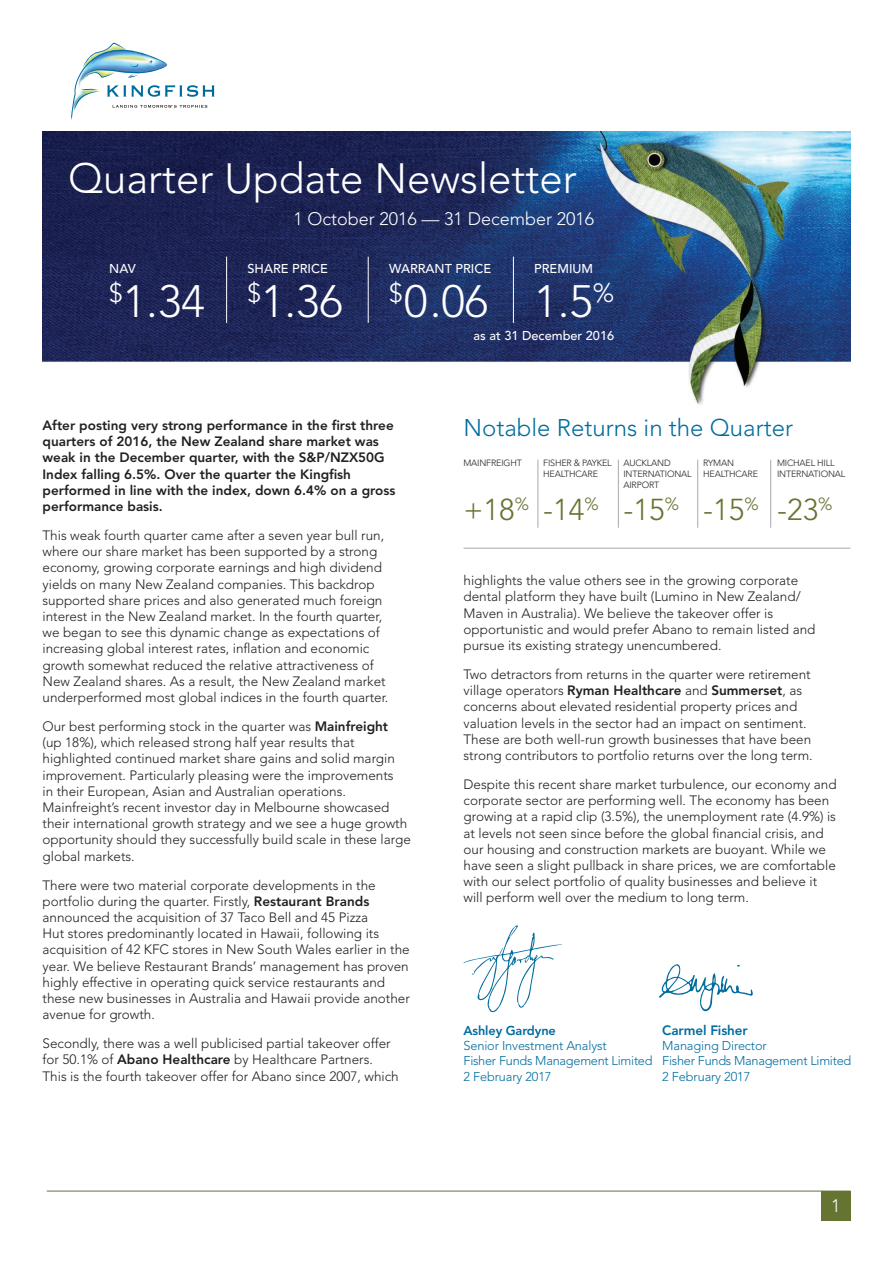
<style>
.page{position:relative;width:893px;height:1263px;background:#fff}
.page>*{position:absolute;margin:0;border:0;box-sizing:border-box;transform-origin:0 0}
.t1{font:300 45px "Avenir";color:#fff}
.t2{font:300 42px "Avenir";color:#fff}
.t3{font:300 30px "Avenir";color:#667431}
.t4{font:300 24px "Avenir";color:#006c9e}
.t5{font:300 18px "Avenir";color:#fff}
.t6{font:300 13.5px/16.2px "Avenir";color:#231f20}
.t7{font:800 13.5px/16.2px "Avenir";color:#231f20}
.t8{font:800 13.5px "Avenir";letter-spacing:-.01em;color:#006c9e}
.t9{font:300 12.75px/15.3px "Avenir";letter-spacing:-.01em;color:#006c9e}
.t10{font:500 12.75px "Avenir";color:#fff}
.t11{font:800 12.75px "Avenir";letter-spacing:-.01em;color:#006c9e}
.t12{font:300 9px/10.8px "Avenir";letter-spacing:-.02em;color:#231f20}
.s1{font-weight:800}
</style>
<div class="page">
<img style="left:42px;top:132px;width:808px;height:273px">
<svg style="left:71px;top:42px;width:144px;height:78px"></svg>
<hr style="left:47px;top:1191px;width:803px;height:1px;background:#667431">
<div style="left:821px;top:1191px;width:29px;height:29px;background:#667431"></div>
<hr style="left:226px;top:257px;width:1px;height:66px;background:#fff">
<hr style="left:368px;top:257px;width:1px;height:66px;background:#fff">
<hr style="left:538px;top:460px;width:1px;height:68px;background:#a8a9ad">
<hr style="left:463px;top:548px;width:387px;height:1px;background:#a8a9ad">
<hr style="left:618px;top:460px;width:1px;height:68px;background:#a8a9ad">
<hr style="left:697px;top:460px;width:1px;height:68px;background:#a8a9ad">
<hr style="left:770px;top:460px;width:1px;height:68px;background:#a8a9ad">
<svg style="left:659px;top:964px;width:94px;height:48px"></svg>
<svg style="left:463px;top:925px;width:99px;height:87px"></svg>
<hr style="left:513px;top:257px;width:1px;height:66px;background:#fff">
<h2 class="t2" style="left:68px;top:154px;width:510px">Quarter Update Newsletter</h2>
<h3 class="t5" style="left:293px;top:208px;width:302px">1 October 2016 — 31 December 2016</h3>
<p class="t10" style="left:109px;top:261px;width:28px">NAV</p>
<h1 class="t1" style="left:109px;top:275px;width:97px"><sup>$</sup>1.34</h1>
<p class="t10" style="left:247px;top:261px;width:82px">SHARE PRICE</p>
<h1 class="t1" style="left:247px;top:275px;width:97px"><sup>$</sup>1.36</h1>
<p class="t10" style="left:389px;top:261px;width:104px">WARRANT PRICE</p>
<h1 class="t1" style="left:389px;top:275px;width:101px"><sup>$</sup>0.06</h1>
<p class="t10" style="left:474px;top:329px;width:142px">as at 31 December 2016</p>
<p class="t10" style="left:534px;top:261px;width:60px">PREMIUM</p>
<h1 class="t1" style="left:534px;top:275px;width:81px">1.5<sup>%</sup></h1>
<p class="t7" style="left:43px;top:417px;width:354px">After posting very strong performance in the first three quarters of 2016, the New Zealand share market was weak in the December quarter, with the S&amp;P/NZX50G Index falling 6.5%. Over the quarter the Kingfish performed in line with the index, down 6.4% on a gross performance basis.</p>
<p class="t6" style="left:43px;top:527px;width:347px">This weak fourth quarter came after a seven year bull run, where our share market has been supported by a strong economy, growing corporate earnings and high dividend yields on many New Zealand companies. This backdrop supported share prices and also generated much foreign interest in the New Zealand market. In the fourth quarter, we began to see this dynamic change as expectations of increasing global interest rates, inflation and economic growth somewhat reduced the relative attractiveness of New Zealand shares. As a result, the New Zealand market underperformed most global indices in the fourth quarter.</p>
<p class="t6" style="left:43px;top:718px;width:370px">Our best performing stock in the quarter was <span class="s1">Mainfreight<br></span>(up 18%), which released strong half year results that highlighted continued market share gains and solid margin improvement. Particularly pleasing were the improvements<br>in their European, Asian and Australian operations.<br>Mainfreight’s recent investor day in Melbourne showcased their international growth strategy and we see a huge growth opportunity should they successfully build scale in these large global markets.</p>
<p class="t6" style="left:43px;top:877px;width:369px">There were two material corporate developments in the portfolio during the quarter. Firstly, <span class="s1">Restaurant Brands </span>announced the acquisition of 37 Taco Bell and 45 Pizza<br>Hut stores predominantly located in Hawaii, following its acquisition of 42 KFC stores in New South Wales earlier in the year. We believe Restaurant Brands’ management has proven highly effective in operating quick service restaurants and these new businesses in Australia and Hawaii provide another avenue for growth.</p>
<p class="t6" style="left:43px;top:1035px;width:358px">Secondly, there was a well publicised partial takeover offer for 50.1% of <span class="s1">Abano Healthcare</span> by Healthcare Partners.<br>This is the fourth takeover offer for Abano since 2007, which</p>
<h3 class="t4" style="left:463px;top:413px;width:331px">Notable Returns in the Quarter</h3>
<p class="t12" style="left:463px;top:458px;width:60px">MAINFREIGHT</p>
<h3 class="t3" style="left:463px;top:492px;width:67px">+18<sup>%</sup></h3>
<p class="t12" style="left:543px;top:458px;width:70px">FISHER &amp; PAYKEL<br>HEALTHCARE</p>
<h3 class="t3" style="left:543px;top:492px;width:57px">-14<sup>%</sup></h3>
<p class="t12" style="left:623px;top:458px;width:70px">AUCKLAND<br>INTERNATIONAL<br>AIRPORT</p>
<h3 class="t3" style="left:623px;top:492px;width:57px">-15<sup>%</sup></h3>
<p class="t12" style="left:703px;top:458px;width:56px">RYMAN<br>HEALTHCARE</p>
<h3 class="t3" style="left:703px;top:492px;width:57px">-15<sup>%</sup></h3>
<p class="t12" style="left:777px;top:458px;width:70px">MICHAEL HILL<br>INTERNATIONAL</p>
<h3 class="t3" style="left:777px;top:492px;width:57px">-23<sup>%</sup></h3>
<p class="t6" style="left:463px;top:573px;width:353px">highlights the value others see in the growing corporate dental platform they have built (Lumino in New Zealand/ Maven in Australia). We believe the takeover offer is opportunistic and would prefer Abano to remain listed and pursue its existing strategy unencumbered.</p>
<p class="t6" style="left:463px;top:666px;width:351px">Two detractors from returns in the quarter were retirement village operators <span class="s1">Ryman Healthcare</span> and <span class="s1">Summerset</span>, as concerns about elevated residential property prices and valuation levels in the sector had an impact on sentiment.<br>These are both well-run growth businesses that have been strong contributors to portfolio returns over the long term.</p>
<p class="t6" style="left:463px;top:776px;width:375px">Despite this recent share market turbulence, our economy and corporate sector are performing well. The economy has been growing at a rapid clip (3.5%), the unemployment rate (4.9%) is at levels not seen since before the global financial crisis, and our housing and construction markets are buoyant. While we have seen a slight pullback in share prices, we are comfortable with our select portfolio of quality businesses and believe it will perform well over the medium to long term.</p>
<p class="t11" style="left:463px;top:1023px;width:94px">Ashley Gardyne</p>
<p class="t9" style="left:463px;top:1038px;width:191px">Senior Investment Analyst<br>Fisher Funds Management Limited<br>2 February 2017</p>
<p class="t8" style="left:662px;top:1022px;width:87px">Carmel Fisher</p>
<p class="t9" style="left:662px;top:1038px;width:191px">Managing Director<br>Fisher Funds Management Limited<br>2 February 2017</p>
<h3 class="t5" style="left:831px;top:1195px;width:11px">1</h3>
</div>
